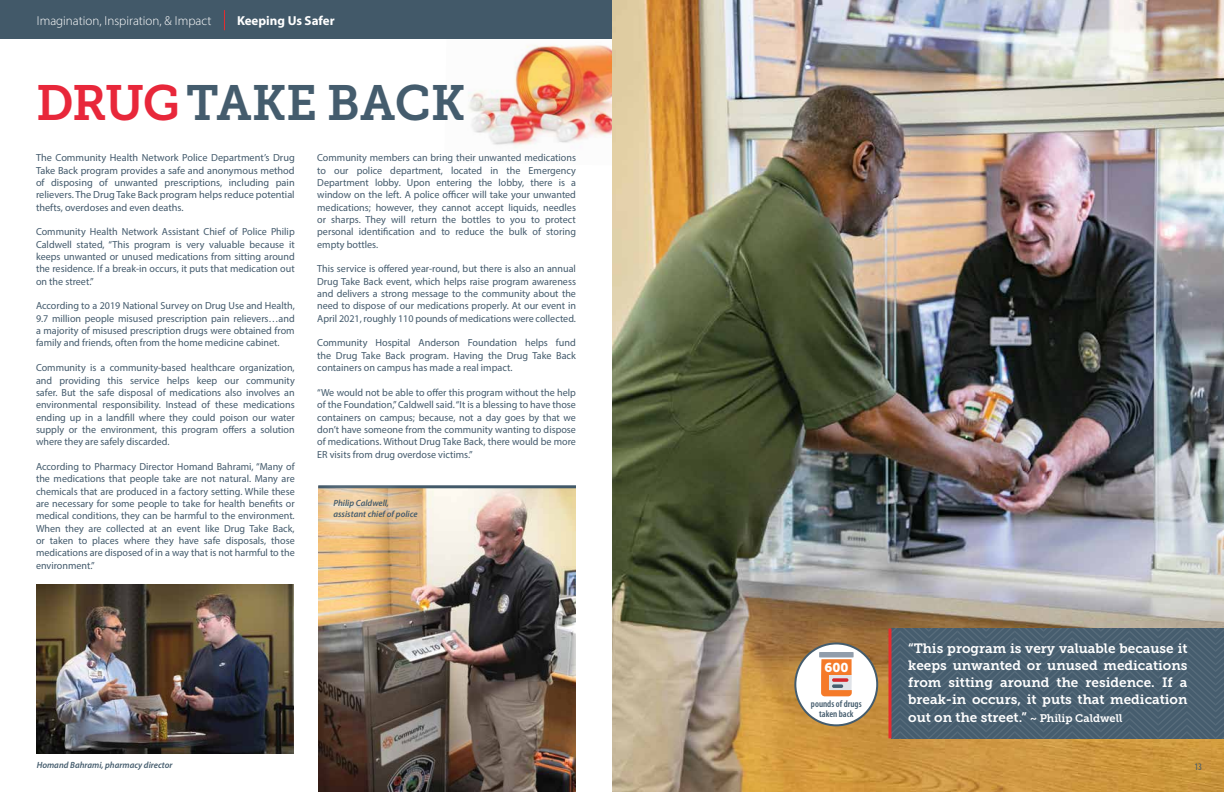
<style>
.page{position:relative;width:1224px;height:792px;background:#fff}
.page>*{position:absolute;margin:0;border:0;box-sizing:border-box;transform-origin:0 0}
.t1{font:49.3px "Museo Slab 700";letter-spacing:-.005em;color:#445c6d}
.t2{font:13.5px/17.1px "Museo Slab 700";color:#fff;text-align:justify}
.t3{font:300 13px "Myriad Pro";color:#fff}
.t4{font:700 13px "Myriad Pro";color:#fff}
.t5{font:12.8px "Museo Slab 900";color:#fff}
.t6{font:10.3px/12.3px "Myriad Pro";color:#435a6c;text-align:justify}
.t7{font:condensed 10px "Myriad Pro";color:#435a6c}
.t8{font:600 condensed 9.6px/9.6px "Myriad Pro";color:#445c6d;text-align:center}
.t9{font:italic 600 9px/10.8px "Myriad Pro";color:#445c6d}
.s1{color:#e8273a}
.s2{font-size:11px}
</style>
<div class="page">
<img style="left:468px;top:45px;width:144px;height:103px">
<div style="left:0;top:0;width:612px;height:39px;background:#425969"></div>
<svg style="left:224px;top:10px;width:1px;height:20px"></svg>
<img style="left:612px;top:0;width:612px;height:792px">
<img style="left:36px;top:585px;width:258px;height:169px">
<img style="left:318px;top:488px;width:258px;height:304px">
<hr style="left:318px;top:485px;width:258px;height:3px;background:#425969">
<div style="left:313px;top:478px;width:126px;height:61px;background:#fff;opacity:.26"></div>
<svg style="left:892px;top:629px;width:332px;height:110px;background:#4a6071"></svg>
<svg style="left:888px;top:629px;width:4px;height:109px"></svg>
<div style="left:795px;top:643px;width:82px;height:82px;background:#fff;border-radius:50%"></div>
<div style="left:794px;top:642px;width:84px;height:84px;border:2px solid #445c6d;border-radius:50%"></div>
<svg style="left:819px;top:652px;width:35px;height:44px"></svg>
<svg style="left:832px;top:678px;width:16px;height:4px"></svg>
<svg style="left:832px;top:684px;width:11px;height:4px"></svg>
<p class="t3" style="left:37px;top:12px;width:176px">Imagination, Inspiration, &amp; Impact</p>
<p class="t4" style="left:237px;top:12px;width:99px">Keeping Us Safer</p>
<h1 class="t1" style="left:36px;top:75px;width:431px"><span class="s1">DRUG</span>TAKE BACK</h1>
<p class="t6" style="left:36px;top:152px;width:260px">The Community Health Network Police Department’s Drug Take Back program provides a safe and anonymous method of disposing of unwanted prescriptions, including pain relievers. The Drug Take Back program helps reduce potential thefts, overdoses and even deaths.</p>
<p class="t6" style="left:36px;top:226px;width:260px">Community Health Network Assistant Chief of Police Philip Caldwell stated, “This program is very valuable because it keeps unwanted or unused medications from sitting around the residence. If a break-in occurs, it puts that medication out on the street.”</p>
<p class="t6" style="left:36px;top:300px;width:260px">According to a 2019 National Survey on Drug Use and Health, 9.7 million people misused prescription pain relievers…and a majority of misused prescription drugs were obtained from family and friends, often from the home medicine cabinet.</p>
<p class="t6" style="left:36px;top:361px;width:260px">Community is a community-based healthcare organization, and providing this service helps keep our community safer. But the safe disposal of medications also involves an environmental responsibility. Instead of these medications ending up in a landfill where they could poison our water supply or the environment, this program offers a solution where they are safely discarded.</p>
<p class="t6" style="left:36px;top:460px;width:260px">According to Pharmacy Director Homand Bahrami, “Many of the medications that people take are not natural. Many are chemicals that are produced in a factory setting. While these are necessary for some people to take for health benefits or medical conditions, they can be harmful to the environment.<br>When they are collected at an event like Drug Take Back, or taken to places where they have safe disposals, those medications are disposed of in a way that is not harmful to the environment.”</p>
<p class="t6" style="left:317px;top:152px;width:260px">Community members can bring their unwanted medications to our police department, located in the Emergency Department lobby. Upon entering the lobby, there is a window on the left. A police officer will take your unwanted medications; however, they cannot accept liquids, needles or sharps. They will return the bottles to you to protect personal identification and to reduce the bulk of storing empty bottles.</p>
<p class="t6" style="left:317px;top:263px;width:260px">This service is offered year-round, but there is also an annual Drug Take Back event, which helps raise program awareness and delivers a strong message to the community about the need to dispose of our medications properly. At our event in April 2021, roughly 110 pounds of medications were collected.</p>
<p class="t6" style="left:317px;top:337px;width:260px">Community Hospital Anderson Foundation helps fund the Drug Take Back program. Having the Drug Take Back containers on campus has made a real impact.</p>
<p class="t6" style="left:317px;top:386px;width:260px">“We would not be able to offer this program without the help of the Foundation,” Caldwell said. “It is a blessing to have those containers on campus; because, not a day goes by that we don’t have someone from the community wanting to dispose of medications. Without Drug Take Back, there would be more ER visits from drug overdose victims.”</p>
<p class="t9" style="left:333px;top:497px;width:86px">Philip Caldwell, assistant chief of police</p>
<p class="t9" style="left:37px;top:759px;width:137px">Homand Bahrami, pharmacy director</p>
<p class="t5" style="left:824px;top:660px;width:25px">600</p>
<p class="t8" style="left:811px;top:699px;width:52px">pounds of drugs taken back</p>
<h2 class="t2" style="left:908px;top:640px;width:281px">“This program is very valuable because it keeps unwanted or unused medications from sitting around the residence. If a break-in occurs, it puts that medication out on the street.” <span class="s2">~ Philip Caldwell</span></h2>
<p class="t7" style="left:1194px;top:760px;width:9px">13</p>
<p class="t7" style="left:1198px;top:760px;width:5px">1</p>
</div>
